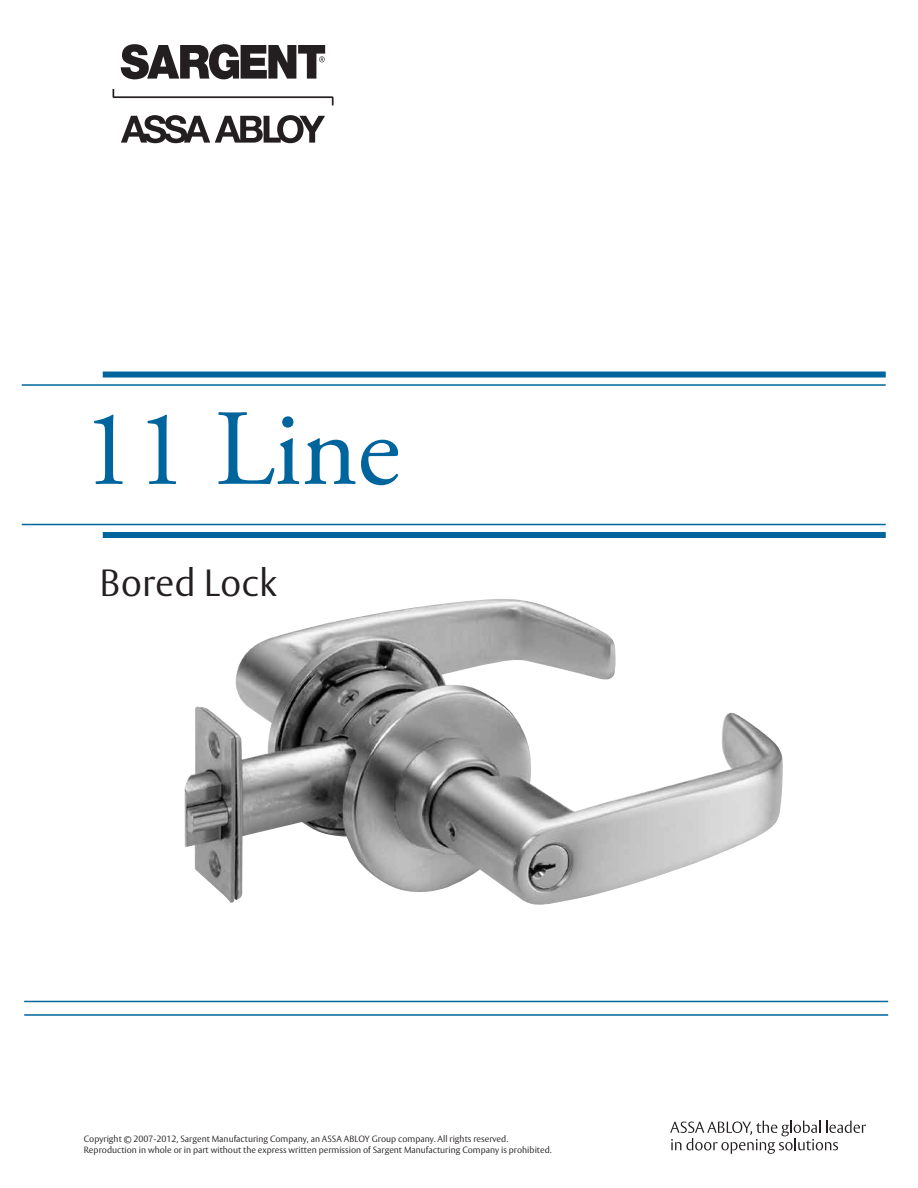
<style>
.page{position:relative;width:918px;height:1188px;background:#fff}
.page>*{position:absolute;margin:0;border:0;box-sizing:border-box;transform-origin:0 0}
.t1{font:108px "Adobe Garamond Pro";letter-spacing:-.005em;color:#00649d}
.t2{font:300 37.5px "ASSA Vesta";color:#231f20}
.t3{font:300 9px/10.5px "ASSA Vesta";color:#231f20}
</style>
<div class="page">
<img style="left:185px;top:599px;width:598px;height:306px">
<svg style="left:113px;top:89px;width:221px;height:16px"></svg>
<svg style="left:121px;top:115px;width:204px;height:28px"></svg>
<svg style="left:121px;top:44px;width:204px;height:35px"></svg>
<div style="left:103px;top:372px;width:783px;height:6px;background:#00649d"></div>
<div style="left:103px;top:532px;width:783px;height:6px;background:#00649d"></div>
<hr style="left:22px;top:384px;width:864px;height:2px;background:#00649d">
<hr style="left:22px;top:524px;width:864px;height:1px;background:#00649d">
<hr style="left:24px;top:1001px;width:864px;height:1px;background:#00649d">
<hr style="left:24px;top:1014px;width:864px;height:2px;background:#00649d">
<svg style="left:670px;top:1121px;width:196px;height:33px"></svg>
<h1 class="t1" style="left:81px;top:385px;width:320px">11 Line</h1>
<h2 class="t2" style="left:100px;top:560px;width:179px">Bored Lock</h2>
<p class="t3" style="left:84px;top:1134px;width:469px">Copyright © 2007-2012, Sargent Manufacturing Company, an ASSA ABLOY Group company. All rights reserved.<br>Reproduction in whole or in part without the express written permission of Sargent Manufacturing Company is prohibited.</p>
</div>
